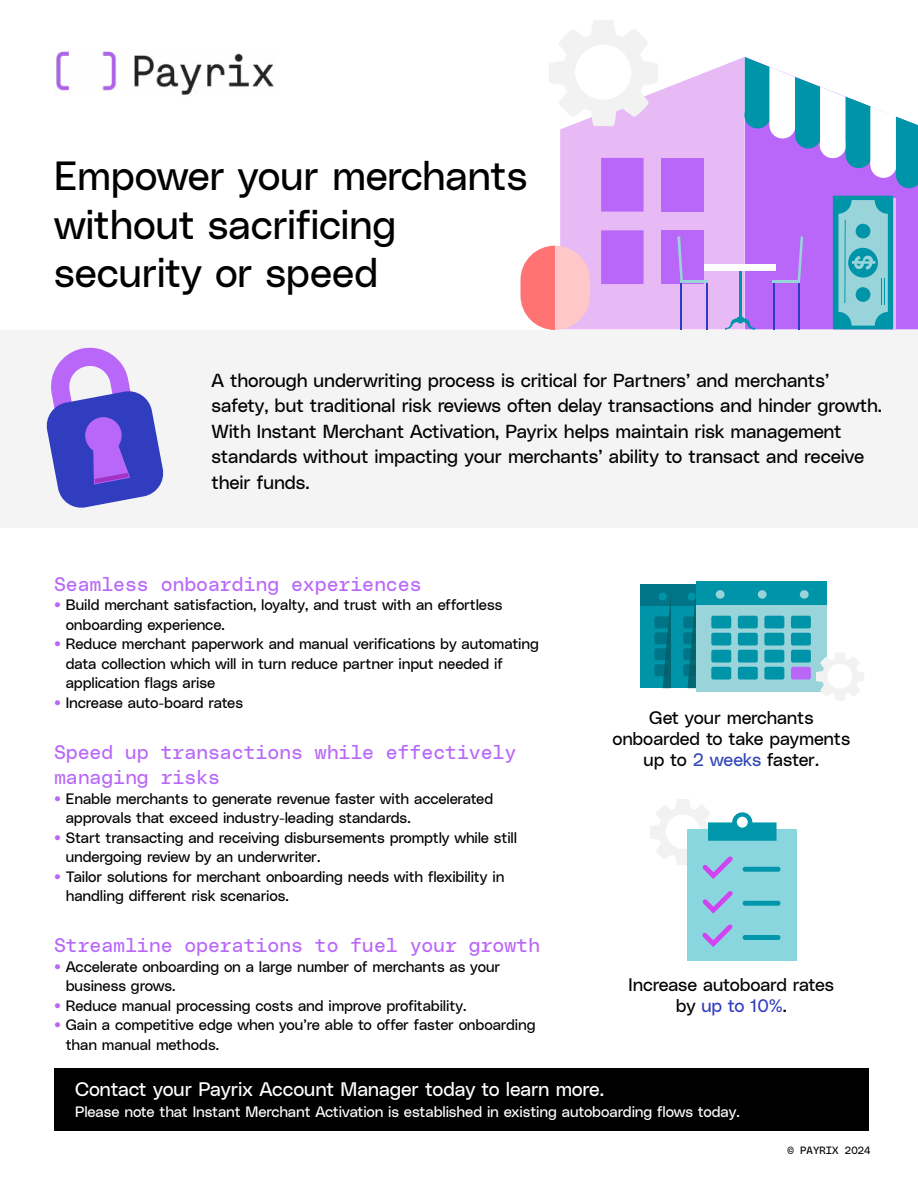
<style>
.page{position:relative;width:918px;height:1188px;background:#fff}
.page>*{position:absolute;margin:0;border:0;box-sizing:border-box;transform-origin:0 0}
.t1{font:40.5px/48.6px "Poly Sans Neutral";letter-spacing:-.01em;color:#000}
.t2{font:19.5px/25.5px "Poly Sans Neutral Mono";color:#b867f8}
.t3{font:19.5px "Poly Sans Neutral";letter-spacing:-.01em;color:#fff}
.t4{font:18.75px/25.5px "Poly Sans Neutral";letter-spacing:-.01em;color:#000}
.t5{font:18px/21px "Poly Sans Neutral";letter-spacing:-.01em;color:#000;text-align:center}
.t6{font:15px/19.5px "Poly Sans Neutral";letter-spacing:-.01em;color:#000}
.t7{font:15px "Poly Sans Neutral";letter-spacing:-.01em;color:#fff}
.t8{font:10.5px "Poly Sans Neutral Mono";color:#000}
.s1{color:#b867f8}
.s2{color:#3045b8}
.s3{color:#303dbf}
</style>
<div class="page">
<div style="left:0;top:330px;width:918px;height:198px;background:#f4f4f4"></div>
<div style="left:640px;top:585px;width:122px;height:103px;background:#0094a8"></div>
<div style="left:640px;top:585px;width:122px;height:21px;background:#007587"></div>
<div style="left:654px;top:616px;width:19px;height:12px;background:#007587;border-radius:2px"></div>
<div style="left:654px;top:632px;width:19px;height:12px;background:#007587;border-radius:2px"></div>
<div style="left:654px;top:648px;width:19px;height:12px;background:#007587;border-radius:2px"></div>
<div style="left:654px;top:664px;width:19px;height:12px;background:#007587;border-radius:2px"></div>
<div style="left:659px;top:593px;width:8px;height:7px;background:#0094a8;border-radius:50%"></div>
<div style="left:669px;top:585px;width:122px;height:103px;background:#0094a8"></div>
<div style="left:669px;top:585px;width:122px;height:21px;background:#007587"></div>
<div style="left:683px;top:616px;width:19px;height:12px;background:#007587;border-radius:2px"></div>
<div style="left:683px;top:632px;width:19px;height:12px;background:#007587;border-radius:2px"></div>
<div style="left:683px;top:648px;width:19px;height:12px;background:#007587;border-radius:2px"></div>
<div style="left:683px;top:664px;width:19px;height:12px;background:#007587;border-radius:2px"></div>
<svg style="left:663px;top:593px;width:8px;height:95px"></svg>
<svg style="left:688px;top:593px;width:8px;height:95px"></svg>
<div style="left:696px;top:582px;width:130px;height:110px;background:#99d4db"></div>
<div style="left:696px;top:582px;width:130px;height:23px;background:#0094a8"></div>
<div style="left:711px;top:616px;width:20px;height:12px;background:#0094a8;border-radius:2px"></div>
<div style="left:711px;top:633px;width:20px;height:12px;background:#0094a8;border-radius:2px"></div>
<div style="left:711px;top:650px;width:20px;height:13px;background:#0094a8;border-radius:2px"></div>
<div style="left:711px;top:667px;width:20px;height:13px;background:#0094a8;border-radius:2px"></div>
<div style="left:738px;top:616px;width:20px;height:12px;background:#0094a8;border-radius:2px"></div>
<div style="left:738px;top:633px;width:20px;height:12px;background:#0094a8;border-radius:2px"></div>
<div style="left:738px;top:650px;width:20px;height:13px;background:#0094a8;border-radius:2px"></div>
<div style="left:738px;top:667px;width:20px;height:13px;background:#0094a8;border-radius:2px"></div>
<div style="left:764px;top:616px;width:20px;height:12px;background:#0094a8;border-radius:2px"></div>
<div style="left:764px;top:633px;width:20px;height:12px;background:#0094a8;border-radius:2px"></div>
<div style="left:764px;top:650px;width:20px;height:13px;background:#0094a8;border-radius:2px"></div>
<div style="left:764px;top:667px;width:20px;height:13px;background:#0094a8;border-radius:2px"></div>
<div style="left:791px;top:616px;width:20px;height:12px;background:#0094a8;border-radius:2px"></div>
<div style="left:791px;top:633px;width:20px;height:12px;background:#0094a8;border-radius:2px"></div>
<div style="left:791px;top:650px;width:20px;height:13px;background:#0094a8;border-radius:2px"></div>
<div style="left:791px;top:667px;width:20px;height:13px;background:#b867f8;border-radius:2px"></div>
<div style="left:716px;top:590px;width:9px;height:9px;background:#99d4db;border-radius:50%"></div>
<div style="left:800px;top:590px;width:9px;height:9px;background:#99d4db;border-radius:50%"></div>
<div style="left:758px;top:590px;width:9px;height:9px;background:#99d4db;border-radius:50%"></div>
<img style="left:56px;top:51px;width:218px;height:44px">
<div style="left:745px;top:188px;width:173px;height:141px;background:#b867f8"></div>
<div style="left:560px;top:57px;width:184px;height:272px;background:#e8baf5"></div>
<div style="left:601px;top:158px;width:43px;height:54px;background:#b867f8"></div>
<div style="left:601px;top:230px;width:43px;height:54px;background:#b867f8"></div>
<div style="left:661px;top:158px;width:43px;height:54px;background:#b867f8"></div>
<div style="left:661px;top:230px;width:43px;height:54px;background:#b867f8"></div>
<svg style="left:745px;top:57px;width:173px;height:131px"></svg>
<div style="left:837px;top:198px;width:59px;height:131px;background:linear-gradient(to bottom,#c3b4e8,#c3b4e8)"></div>
<svg style="left:725px;top:317px;width:30px;height:13px"></svg>
<hr style="left:739px;top:270px;width:3px;height:48px;background:#0094a8">
<div style="left:704px;top:264px;width:72px;height:6px;background:#fff"></div>
<hr style="left:680px;top:281px;width:2px;height:48px;background:#2e3bc7">
<hr style="left:706px;top:281px;width:2px;height:48px;background:#2e3bc7">
<hr style="left:680px;top:280px;width:28px;height:3px;background:#99d4db">
<svg style="left:677px;top:236px;width:6px;height:44px"></svg>
<hr style="left:799px;top:281px;width:1px;height:48px;background:#2e3bc7">
<hr style="left:773px;top:281px;width:1px;height:48px;background:#2e3bc7">
<hr style="left:773px;top:280px;width:27px;height:3px;background:#99d4db">
<svg style="left:798px;top:236px;width:5px;height:46px"></svg>
<svg style="left:521px;top:246px;width:69px;height:84px"></svg>
<svg style="left:833px;top:196px;width:60px;height:133px"></svg>
<hr style="left:844px;top:220px;width:2px;height:83px;background:#0094a8">
<svg style="left:549px;top:20px;width:109px;height:106px"></svg>
<svg style="left:46px;top:347px;width:118px;height:161px"></svg>
<svg style="left:816px;top:653px;width:48px;height:47px"></svg>
<div style="left:688px;top:829px;width:109px;height:132px;background:#8ad6de"></div>
<svg style="left:743px;top:901px;width:38px;height:5px"></svg>
<svg style="left:702px;top:924px;width:31px;height:23px"></svg>
<svg style="left:743px;top:935px;width:38px;height:5px"></svg>
<svg style="left:650px;top:799px;width:131px;height:80px"></svg>
<div style="left:737px;top:817px;width:11px;height:11px;background:#fff;border-radius:50%"></div>
<svg style="left:702px;top:891px;width:31px;height:23px"></svg>
<div style="left:54px;top:1068px;width:814px;height:63px;background:#000"></div>
<h1 class="t1" style="left:54px;top:149px;width:475px">Empower your merchants without sacrificing security or speed</h1>
<p class="t4" style="left:212px;top:366px;width:672px">A thorough underwriting process is critical for Partners’ and merchants’ safety, but traditional risk reviews often delay transactions and hinder growth.<br>With Instant Merchant Activation, Payrix helps maintain risk management standards without impacting your merchants’ ability to transact and receive their funds.</p>
<h2 class="t2" style="left:54px;top:570px;width:369px">Seamless onboarding experiences</h2>
<p class="t6" style="left:66px;top:594px;width:438px;text-indent:-12px"><span class="s1">•</span> Build merchant satisfaction, loyalty, and trust with an effortless onboarding experience.</p>
<p class="t6" style="left:66px;top:633px;width:475px;text-indent:-12px"><span class="s1">•</span> Reduce merchant paperwork and manual verifications by automating data collection which will in turn reduce partner input needed if application flags arise</p>
<p class="t6" style="left:54px;top:692px;width:191px"><span class="s1">•</span> Increase auto-board rates</p>
<h2 class="t2" style="left:54px;top:738px;width:464px">Speed up transactions while effectively managing risks</h2>
<p class="t6" style="left:66px;top:788px;width:429px;text-indent:-12px"><span class="s1">•</span> Enable merchants to generate revenue faster with accelerated approvals that exceed industry-leading standards.</p>
<p class="t6" style="left:66px;top:827px;width:453px;text-indent:-12px"><span class="s1">•</span> Start transacting and receiving disbursements promptly while still undergoing review by an underwriter.</p>
<p class="t6" style="left:66px;top:866px;width:440px;text-indent:-12px"><span class="s1">•</span> Tailor solutions for merchant onboarding needs with flexibility in handling different risk scenarios.</p>
<h2 class="t2" style="left:54px;top:931px;width:488px">Streamline operations to fuel your growth</h2>
<p class="t6" style="left:66px;top:956px;width:436px;text-indent:-12px"><span class="s1">•</span> Accelerate onboarding on a large number of merchants as your business grows.</p>
<p class="t6" style="left:54px;top:995px;width:414px"><span class="s1">•</span> Reduce manual processing costs and improve profitability.</p>
<p class="t6" style="left:66px;top:1014px;width:471px;text-indent:-12px"><span class="s1">•</span> Gain a competitive edge when you’re able to offer faster onboarding than manual methods.</p>
<p class="t5" style="left:613px;top:705px;width:239px">Get your merchants onboarded to take payments up to <span class="s2">2 weeks</span> faster.</p>
<p class="t5" style="left:629px;top:973px;width:207px">Increase autoboard rates by <span class="s3">up to 10%</span>.</p>
<h2 class="t3" style="left:75px;top:1074px;width:531px">Contact your Payrix Account Manager today to learn more.</h2>
<p class="t7" style="left:75px;top:1100px;width:666px">Please note that Instant Merchant Activation is established in existing autoboarding flows today.</p>
<p class="t8" style="left:788px;top:1143px;width:84px">© PAYRIX 2024</p>
</div>
